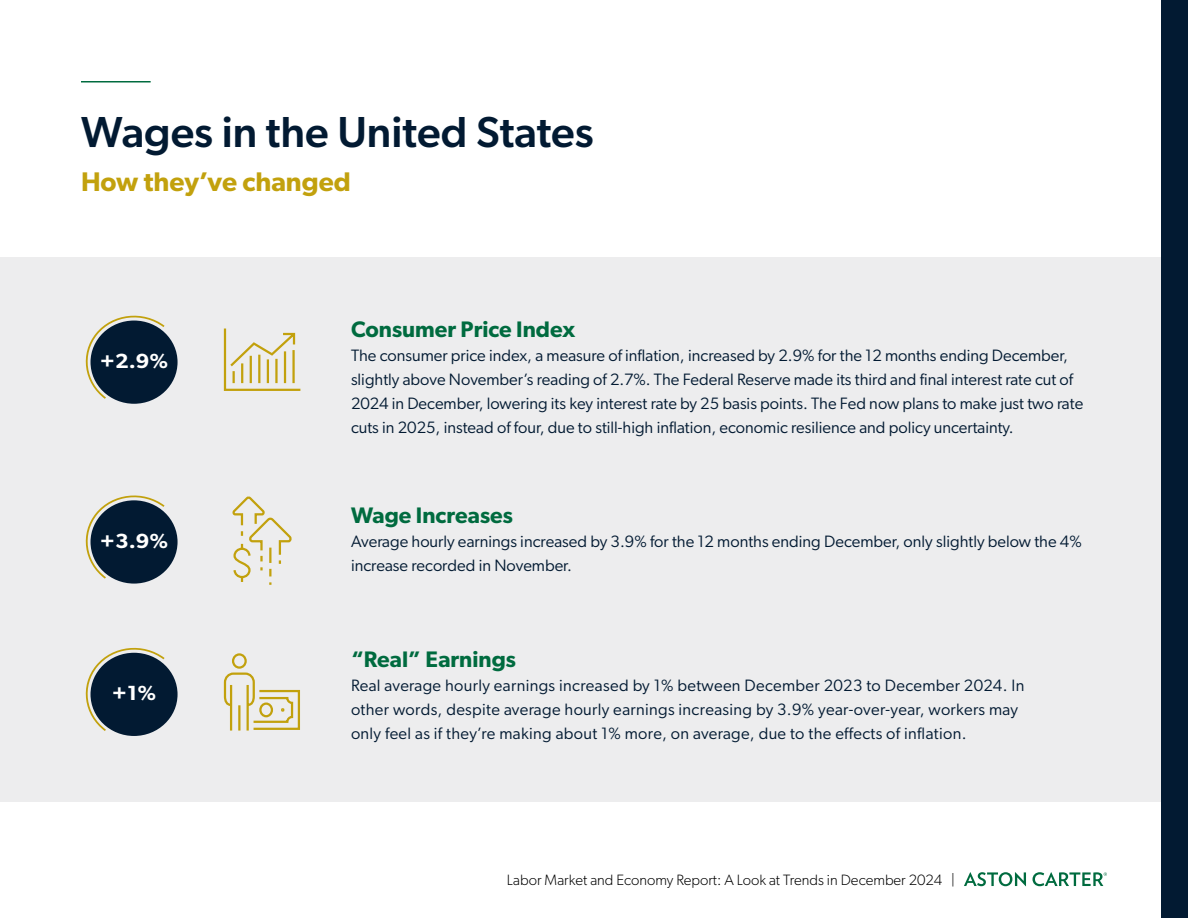
<style>
.page{position:relative;width:1188px;height:918px;background:#fff}
.page>*{position:absolute;margin:0;border:0;box-sizing:border-box;transform-origin:0 0}
.t1{font:500 43.5px "Gibson";color:#021a32}
.t2{font:600 27px "Gibson";color:#c2a10d}
.t3{font:600 22.5px "Gibson";color:#006b3f}
.t4{font:600 20.55px "Gibson";color:#fff;scale:1.06 1}
.t5{font:16.5px/24px "Gibson";color:#021a32}
.t6{font:16.5px/24px "Gibson";letter-spacing:.02em;color:#021a32}
.t7{font:300 15px "Gibson";color:#000}
</style>
<div class="page">
<svg style="left:964px;top:872px;width:62px;height:14px"></svg>
<svg style="left:1033px;top:872px;width:74px;height:14px"></svg>
<div style="left:0;top:257px;width:1188px;height:545px;background:#ededee"></div>
<div style="left:91px;top:321px;width:87px;height:83px;background:#021a32;border-radius:50%"></div>
<svg style="left:85px;top:315px;width:80px;height:84px"></svg>
<svg style="left:232px;top:496px;width:60px;height:89px"></svg>
<svg style="left:223px;top:328px;width:78px;height:63px"></svg>
<svg style="left:223px;top:653px;width:77px;height:78px"></svg>
<div style="left:91px;top:500px;width:87px;height:84px;background:#021a32;border-radius:50%"></div>
<svg style="left:85px;top:495px;width:80px;height:84px"></svg>
<div style="left:91px;top:653px;width:87px;height:83px;background:#021a32;border-radius:50%"></div>
<svg style="left:85px;top:647px;width:80px;height:84px"></svg>
<hr style="left:81px;top:81px;width:70px;height:2px;background:#006b3f">
<div style="left:1161px;top:0;width:27px;height:918px;background:#021a32"></div>
<h1 class="t1" style="left:81px;top:106px;width:514px">Wages in the United States</h1>
<h2 class="t2" style="left:81px;top:165px;width:271px">How they’ve changed</h2>
<p class="t4" style="left:100px;top:349px;width:66px">+2.9%</p>
<p class="t4" style="left:100px;top:529px;width:66px">+3.9%</p>
<p class="t4" style="left:112px;top:681px;width:43px">+1%</p>
<h3 class="t3" style="left:351px;top:316px;width:226px">Consumer Price Index</h3>
<p class="t5" style="left:351px;top:343px;width:734px">The consumer price index, a measure of inflation, increased by 2.9% for the 12 months ending December, slightly above November’s reading of 2.7%. The Federal Reserve made its third and final interest rate cut of 2024 in December, lowering its key interest rate by 25 basis points. The Fed now plans to make just two rate cuts in 2025, instead of four, due to still-high inflation, economic resilience and policy uncertainty.</p>
<h3 class="t3" style="left:351px;top:501px;width:163px">Wage Increases</h3>
<p class="t5" style="left:351px;top:529px;width:732px">Average hourly earnings increased by 3.9% for the 12 months ending December, only slightly below the 4% increase recorded in November.</p>
<h3 class="t3" style="left:351px;top:646px;width:167px">“Real” Earnings</h3>
<p class="t6" style="left:351px;top:674px;width:675px">Real average hourly earnings increased by 1% between December 2023 to December 2024. In other words, despite average hourly earnings increasing by 3.9% year-over-year, workers may only feel as if they’re making about 1% more, on average, due to the effects of inflation.</p>
<p class="t7" style="left:507px;top:870px;width:449px">Labor Market and Economy Report: A Look at Trends in December 2024 |</p>
</div>
